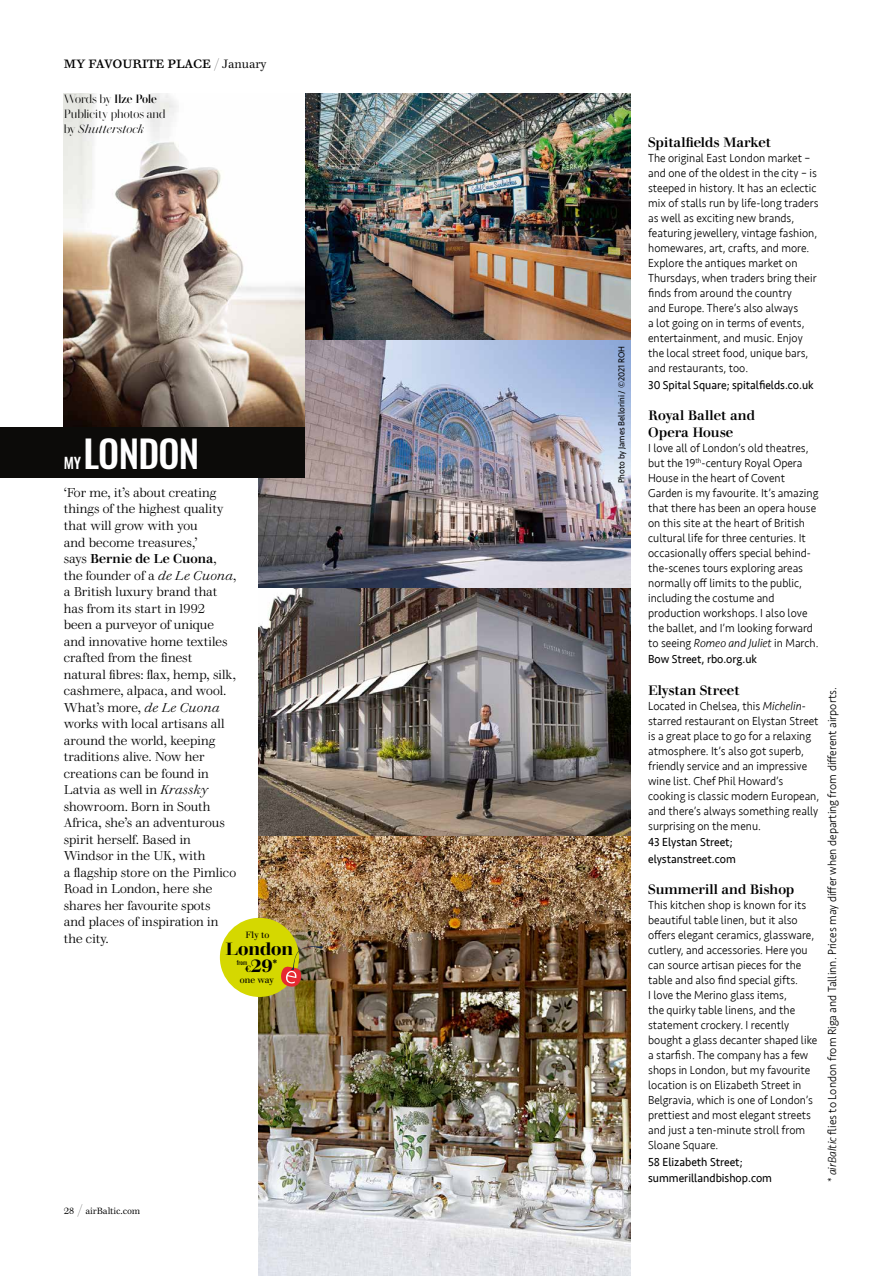
<style>
.page{position:relative;width:893px;height:1276px;background:#fff}
.page>*{position:absolute;margin:0;border:0;box-sizing:border-box;transform-origin:0 0}
.t1{font:500 37.5px "Oswald";letter-spacing:-.02em;color:#fff}
.t2{font:600 17.55px "Walbaum 60 pt";letter-spacing:-.005em;color:#000}
.t3{font:600 17.55px "Walbaum 18 pt";color:#000}
.t4{font:500 15px "Oswald";color:#fff}
.t5{font:500 13.5px/16.5px "Walbaum 18 pt";letter-spacing:.01em;color:#000}
.t6{font:300 12.75px/16.5px "Walbaum 18 pt";letter-spacing:.005em;color:#000}
.t7{font:300 12px/15px "Seravek";color:#000;scale:.95 1}
.t8{font:12px/16.5px "Seravek";color:#000;scale:.95 1}
.t9{font:12px/15px "Walbaum 96 pt";letter-spacing:-.005em;color:#000}
.t10{font:12px "Walbaum 06 pt";letter-spacing:-.01em;color:#000}
.t11{font:9px "Seravek";color:#000;scale:.95 1}
.t12{font:300 9px "Walbaum 12 pt";letter-spacing:-.01em;color:#000}
.t13{font:9px "Walbaum 18 pt";letter-spacing:-.01em;color:#000}
.t14{font:6px "Oswald";color:#000}
.s1{font-family:"Walbaum 96 pt";font-weight:100;font-size:13.5px}
.s2{font-family:"Walbaum 12 pt";font-weight:300}
.s3{font-weight:500}
.s4{font-style:italic}
.s5{font-size:9px}
</style>
<div class="page">
<img style="left:259px;top:94px;width:371px;height:1182px">
<img style="left:64px;top:94px;width:240px;height:333px">
<div style="left:0;top:427px;width:304px;height:51px;background:#0c0b09"></div>
<div style="left:220px;top:918px;width:79px;height:79px;background:#d5d800;border-radius:50%"></div>
<svg style="left:281px;top:946px;width:43px;height:43px"></svg>
<p class="t10" style="left:64px;top:57px;width:204px">MY FAVOURITE PLACE <span class="s1">/</span> <span class="s2">January</span></p>
<p class="t9" style="left:64px;top:90px;width:103px">Words by <span class="s3">Ilze Pole<br></span>Publicity photos and by <span class="s4">Shutterstock</span></p>
<h1 class="t1" style="left:84px;top:434px;width:117px">LONDON</h1>
<p class="t4" style="left:64px;top:455px;width:19px">MY</p>
<p class="t6" style="left:64px;top:483px;width:174px">‘For me, it’s about creating things of the highest quality that will grow with you<br>and become treasures,’<br>says <span class="s3">Bernie de Le Cuona</span>, the founder of a <span class="s4">de Le Cuona</span>, a British luxury brand that has from its start in 1992 been a purveyor of unique and innovative home textiles crafted from the finest natural fibres: flax, hemp, silk, cashmere, alpaca, and wool.<br>What’s more, <span class="s4">de Le Cuona </span>works with local artisans all around the world, keeping traditions alive. Now her creations can be found in<br>Latvia as well in <span class="s4">Krassky </span>showroom. Born in South<br>Africa, she’s an adventurous spirit herself. Based in<br>Windsor in the UK, with<br>a flagship store on the Pimlico<br>Road in London, here she shares her favourite spots<br>and places of inspiration in the city.</p>
<p class="t13" style="left:246px;top:927px;width:25px">Fly to</p>
<h2 class="t2" style="left:226px;top:935px;width:69px">London</h2>
<p class="t14" style="left:237px;top:957px;width:12px">from</p>
<p class="t13" style="left:240px;top:972px;width:36px">one way</p>
<h2 class="t3" style="left:245px;top:952px;width:34px"><span class="s5">€</span>29<sup>*</sup></h2>
<p class="t12" style="left:64px;top:1202px;width:78px">28 <span class="s1">/</span> airBaltic.com</p>
<p class="t11" style="left:614px;top:483px;width:146px;rotate:-90deg">Photo by James Bellorini / ©2021 ROH</p>
<p class="t5" style="left:648px;top:133px;width:125px">Spitalfields Market</p>
<p class="t7" style="left:648px;top:151px;width:181px">The original East London market – and one of the oldest in the city – is steeped in history. It has an eclectic mix of stalls run by life-long traders as well as exciting new brands, featuring jewellery, vintage fashion, homewares, art, crafts, and more.<br>Explore the antiques market on Thursdays, when traders bring their finds from around the country<br>and Europe. There’s also always<br>a lot going on in terms of events, entertainment, and music. Enjoy the local street food, unique bars, and restaurants, too.</p>
<p class="t8" style="left:648px;top:376px;width:176px">30 Spital Square; spitalfields.co.uk</p>
<p class="t5" style="left:648px;top:406px;width:108px">Royal Ballet and<br>Opera House</p>
<p class="t7" style="left:648px;top:440px;width:181px">I love all of London’s old theatres, but the 19<sup>th</sup>-century Royal Opera House in the heart of Covent Garden is my favourite. It’s amazing that there has been an opera house on this site at the heart of British cultural life for three centuries. It occasionally offers special behind&shy;the-scenes tours exploring areas normally off limits to the public, including the costume and production workshops. I also love the ballet, and I’m looking forward to seeing <span class="s4">Romeo and Juliet</span> in March.</p>
<p class="t8" style="left:648px;top:651px;width:116px">Bow Street, rbo.org.uk</p>
<p class="t5" style="left:648px;top:680px;width:93px">Elystan Street</p>
<p class="t7" style="left:648px;top:698px;width:182px">Located in Chelsea, this <span class="s4">Michelin&shy;</span>starred restaurant on Elystan Street is a great place to go for a relaxing atmosphere. It’s also got superb, friendly service and an impressive wine list. Chef Phil Howard’s cooking is classic modern European, and there’s always something really surprising on the menu.</p>
<p class="t8" style="left:648px;top:834px;width:94px">43 Elystan Street; elystanstreet.com</p>
<p class="t5" style="left:648px;top:880px;width:148px">Summerill and Bishop</p>
<p class="t7" style="left:648px;top:898px;width:180px">This kitchen shop is known for its beautiful table linen, but it also offers elegant ceramics, glassware, cutlery, and accessories. Here you can source artisan pieces for the table and also find special gifts.<br>I love the Merino glass items,<br>the quirky table linens, and the statement crockery. I recently bought a glass decanter shaped like a starfish. The company has a few shops in London, but my favourite location is on Elizabeth Street in<br>Belgravia, which is one of London’s prettiest and most elegant streets and just a ten-minute stroll from<br>Sloane Square.</p>
<p class="t8" style="left:648px;top:1153px;width:132px">58 Elizabeth Street; summerillandbishop.com</p>
<p class="t7" style="left:825px;top:1182px;width:522px;rotate:-90deg">* <span class="s4">airBaltic</span> flies to London from Riga and Tallinn. Prices may differ when departing from different airports.</p>
</div>
